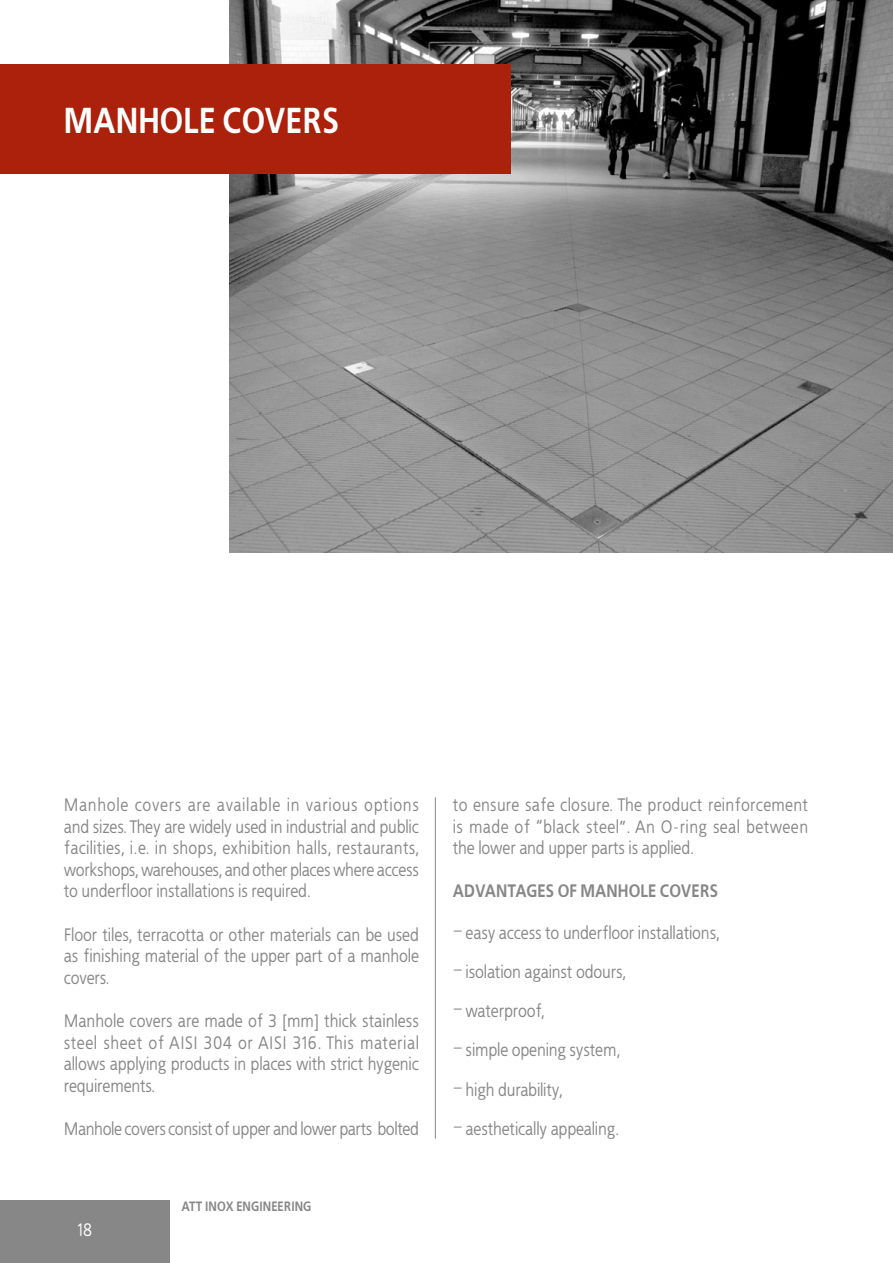
<style>
.page{position:relative;width:893px;height:1263px;background:#fff}
.page>*{position:absolute;margin:0;border:0;box-sizing:border-box;transform-origin:0 0}
.t1{font:700 36px "EFN Bureau";color:#fff}
.t2{font:18px/21.6px "EFN Bureau";color:#878787;text-align:justify}
.t3{font:700 18px "EFN Bureau";color:#878787}
.t4{font:18px "EFN Bureau";color:#fff}
.t5{font:700 13.5px "EFN Bureau";color:#878787}
</style>
<div class="page">
<div style="left:0;top:1200px;width:169px;height:63px;background:#878787"></div>
<img style="left:230px;top:0;width:663px;height:553px">
<div style="left:0;top:64px;width:510px;height:110px;background:#ac210c"></div>
<hr style="left:435px;top:797px;width:1px;height:341px;background:#878787">
<h1 class="t1" style="left:64px;top:93px;width:277px">MANHOLE COVERS</h1>
<p class="t2" style="left:64px;top:793px;width:357px">Manhole covers are available in various options and sizes. They are widely used in industrial and public facilities, i.e. in shops, exhibition halls, restaurants, workshops, warehouses, and other places where access to underfloor installations is required.</p>
<p class="t2" style="left:64px;top:923px;width:357px">Floor tiles, terracotta or other materials can be used as finishing material of the upper part of a manhole covers.</p>
<p class="t2" style="left:64px;top:1009px;width:357px">Manhole covers are made of 3 [mm] thick stainless steel sheet of AISI 304 or AISI 316. This material allows applying products in places with strict hygenic requirements.</p>
<p class="t2" style="left:64px;top:1117px;width:357px">Manhole coversconsist of upper and lower parts bolted</p>
<p class="t4" style="left:78px;top:1217px;width:16px">18</p>
<p class="t5" style="left:181px;top:1195px;width:132px">ATT INOX ENGINEERING</p>
<p class="t2" style="left:453px;top:793px;width:357px">to ensure safe closure. The product reinforcement is made of “black steel”. An O-ring seal between the lower and upper parts is applied.</p>
<p class="t3" style="left:453px;top:877px;width:267px">ADVANTAGES OF MANHOLE COVERS</p>
<p class="t2" style="left:453px;top:921px;width:269px">– easy access to underfloor installations,</p>
<p class="t2" style="left:453px;top:960px;width:175px">– isolation against odours,</p>
<p class="t2" style="left:453px;top:999px;width:94px">– waterproof,</p>
<p class="t2" style="left:453px;top:1039px;width:170px">– simple opening system,</p>
<p class="t2" style="left:453px;top:1078px;width:112px">– high durability,</p>
<p class="t2" style="left:453px;top:1117px;width:168px">– aesthetically appealing.</p>
</div>
